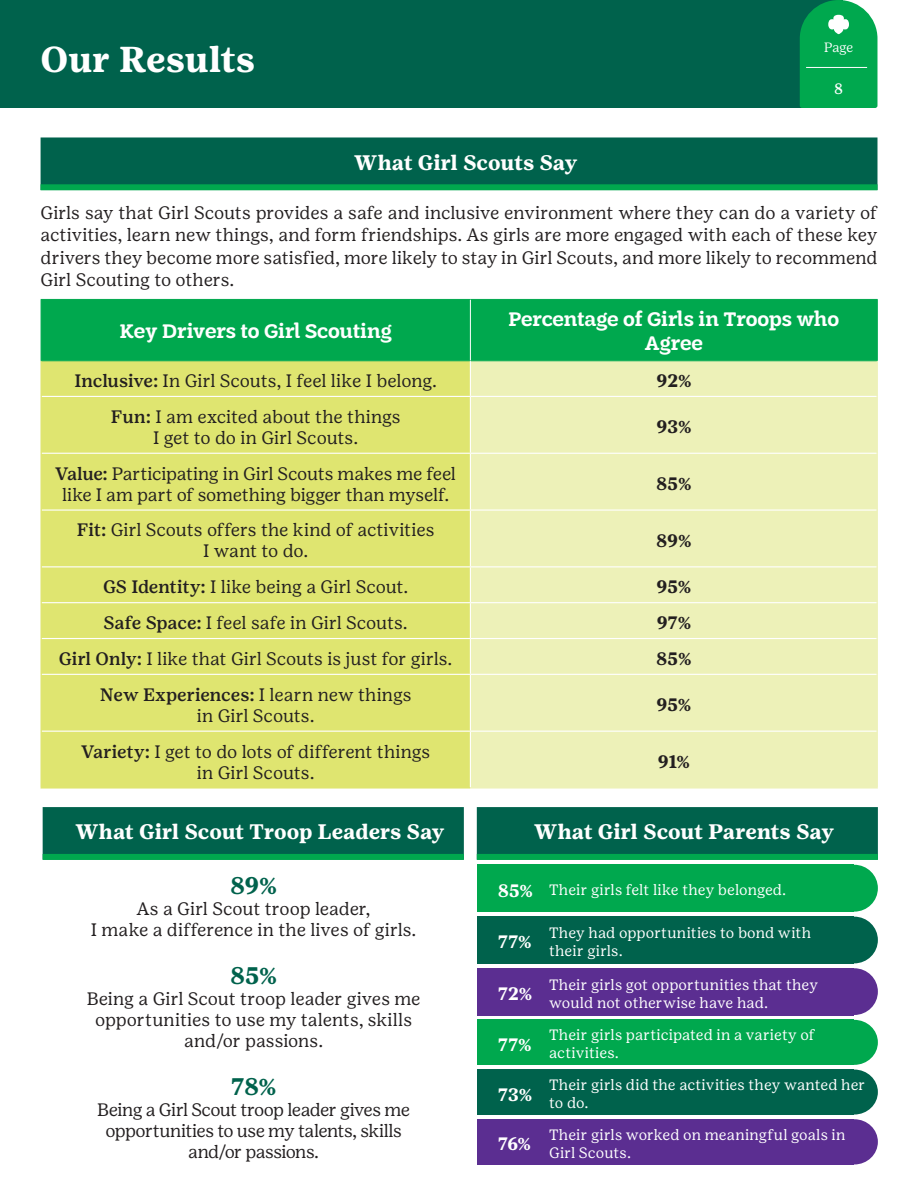
<style>
.page{position:relative;width:918px;height:1188px;background:#fff}
.page>*{position:absolute;margin:0;border:0;box-sizing:border-box;transform-origin:0 0}
.t1{font:700 36px "Girl Scout Text";letter-spacing:-.005em;color:#fff}
.t2{font:700 24px "Girl Scout Text";color:#00624c}
.t3{font:700 21px "Girl Scout Text";letter-spacing:-.005em;color:#fff}
.t4{font:600 21px/24px "Trefoil Slab";letter-spacing:-.01em;color:#fff;text-align:center}
.t5{font:18px/21px "Girl Scout Text";letter-spacing:-.01em;color:#231f20;text-align:center}
.t6{font:18px/21px "Girl Scout Text";letter-spacing:-.035em;color:#231f20;text-align:center}
.t7{font:700 18px "Girl Scout Text";letter-spacing:-.03em;color:#231f20}
.t8{font:700 18px "Girl Scout Text";letter-spacing:-.025em;color:#fff}
.t9{font:15px/18px "Girl Scout Text";letter-spacing:.01em;color:#fff}
.t10{font:500 15px "Girl Scout Text";color:#fff}
.t11{font:300 13.5px "Girl Scout Display";color:#fff}
.s1{font-weight:500}
.s2{font-weight:700;font-size:18px}
</style>
<div class="page">
<div style="left:41px;top:137px;width:836px;height:53px;background:#00624c"></div>
<div style="left:41px;top:184px;width:836px;height:6px;background:#00a84e"></div>
<div style="left:42px;top:300px;width:835px;height:60px;background:#00a84e"></div>
<div style="left:42px;top:361px;width:428px;height:426px;background:#dfe570"></div>
<div style="left:471px;top:361px;width:406px;height:426px;background:#edf1b8"></div>
<hr style="left:41px;top:299px;width:429px;height:1px;background:#00a84e">
<hr style="left:41px;top:300px;width:1px;height:60px;background:#00a84e">
<hr style="left:470px;top:299px;width:408px;height:1px;background:#00a84e">
<hr style="left:877px;top:300px;width:1px;height:60px;background:#00a84e">
<hr style="left:41px;top:360px;width:429px;height:1px;background:#00a84e">
<hr style="left:470px;top:360px;width:408px;height:1px;background:#00a84e">
<hr style="left:470px;top:300px;width:1px;height:60px;background:#fff">
<hr style="left:42px;top:396px;width:428px;height:1px;background:#fff">
<hr style="left:470px;top:396px;width:407px;height:1px;background:#fff">
<hr style="left:42px;top:453px;width:428px;height:1px;background:#fff">
<hr style="left:470px;top:453px;width:407px;height:1px;background:#fff">
<hr style="left:42px;top:509px;width:428px;height:2px;background:#fff">
<hr style="left:470px;top:509px;width:407px;height:2px;background:#fff">
<hr style="left:42px;top:566px;width:428px;height:1px;background:#fff">
<hr style="left:470px;top:566px;width:407px;height:1px;background:#fff">
<hr style="left:42px;top:602px;width:428px;height:1px;background:#fff">
<hr style="left:470px;top:602px;width:407px;height:1px;background:#fff">
<hr style="left:42px;top:638px;width:428px;height:1px;background:#fff">
<hr style="left:470px;top:638px;width:407px;height:1px;background:#fff">
<hr style="left:42px;top:674px;width:428px;height:1px;background:#fff">
<hr style="left:470px;top:674px;width:407px;height:1px;background:#fff">
<hr style="left:42px;top:731px;width:428px;height:1px;background:#fff">
<hr style="left:470px;top:731px;width:407px;height:1px;background:#fff">
<hr style="left:40px;top:361px;width:2px;height:35px;background:#dfe570">
<hr style="left:40px;top:396px;width:2px;height:57px;background:#dfe570">
<hr style="left:40px;top:453px;width:2px;height:57px;background:#dfe570">
<hr style="left:40px;top:510px;width:2px;height:57px;background:#dfe570">
<hr style="left:40px;top:567px;width:2px;height:36px;background:#dfe570">
<hr style="left:40px;top:603px;width:2px;height:36px;background:#dfe570">
<hr style="left:40px;top:639px;width:2px;height:35px;background:#dfe570">
<hr style="left:40px;top:674px;width:2px;height:57px;background:#dfe570">
<hr style="left:40px;top:731px;width:2px;height:56px;background:#dfe570">
<hr style="left:40px;top:787px;width:430px;height:2px;background:#dfe570">
<hr style="left:877px;top:361px;width:1px;height:35px;background:#edf1b8">
<hr style="left:877px;top:396px;width:1px;height:57px;background:#edf1b8">
<hr style="left:877px;top:453px;width:1px;height:57px;background:#edf1b8">
<hr style="left:877px;top:510px;width:1px;height:57px;background:#edf1b8">
<hr style="left:877px;top:567px;width:1px;height:36px;background:#edf1b8">
<hr style="left:877px;top:603px;width:1px;height:36px;background:#edf1b8">
<hr style="left:877px;top:639px;width:1px;height:35px;background:#edf1b8">
<hr style="left:877px;top:674px;width:1px;height:57px;background:#edf1b8">
<hr style="left:877px;top:731px;width:1px;height:56px;background:#edf1b8">
<hr style="left:470px;top:787px;width:408px;height:2px;background:#edf1b8">
<div style="left:477px;top:807px;width:401px;height:53px;background:#00624c"></div>
<div style="left:477px;top:854px;width:401px;height:6px;background:#00a84e"></div>
<div style="left:477px;top:865px;width:377px;height:47px;background:#00a84e"></div>
<div style="left:477px;top:916px;width:377px;height:48px;background:#00624c"></div>
<div style="left:477px;top:1020px;width:377px;height:45px;background:#00a84e"></div>
<div style="left:477px;top:1069px;width:377px;height:46px;background:#00624c"></div>
<div style="left:831px;top:865px;width:47px;height:47px;background:#00a84e;border-radius:50%"></div>
<div style="left:831px;top:917px;width:47px;height:46px;background:#00624c;border-radius:50%"></div>
<div style="left:477px;top:968px;width:377px;height:47px;background:#5b2e91"></div>
<div style="left:831px;top:968px;width:47px;height:47px;background:#5b2e91;border-radius:50%"></div>
<div style="left:831px;top:1020px;width:47px;height:45px;background:#00a84e;border-radius:50%"></div>
<div style="left:831px;top:1070px;width:47px;height:45px;background:#00624c;border-radius:50%"></div>
<div style="left:477px;top:1119px;width:377px;height:45px;background:#5b2e91"></div>
<div style="left:831px;top:1119px;width:47px;height:45px;background:#5b2e91;border-radius:50%"></div>
<div style="left:43px;top:807px;width:421px;height:53px;background:#00624c"></div>
<div style="left:43px;top:854px;width:421px;height:6px;background:#00a84e"></div>
<hr style="left:917px;top:0;width:1px;height:108px;background:#00624c">
<div style="left:0;top:0;width:842px;height:108px;background:#00624c"></div>
<svg style="left:800px;top:0;width:77px;height:108px;background:#13ab5b"></svg>
<h1 class="t1" style="left:40px;top:38px;width:216px">Our Results</h1>
<p class="t11" style="left:824px;top:40px;width:30px">Page</p>
<p class="t10" style="left:834px;top:81px;width:11px">8</p>
<p class="t3" style="left:354px;top:150px;width:225px">What Girl Scouts Say</p>
<p class="t5" style="left:40px;top:201px;width:839px;line-height:22.5px;text-align:justify">Girls say that Girl Scouts provides a safe and inclusive environment where they can do a variety of activities, learn new things, and form friendships. As girls are more engaged with each of these key drivers they become more satisfied, more likely to stay in Girl Scouts, and more likely to recommend Girl Scouting to others.</p>
<p class="t4" style="left:120px;top:319px;width:273px">Key Drivers to Girl Scouting</p>
<p class="t4" style="left:509px;top:307px;width:332px">Percentage of Girls in Troops who<br>Agree</p>
<p class="t5" style="left:75px;top:370px;width:364px"><span class="s1">Inclusive:</span> In Girl Scouts, I feel like I belong.</p>
<p class="t7" style="left:656px;top:370px;width:37px">92%</p>
<p class="t5" style="left:111px;top:406px;width:291px"><span class="s1">Fun:</span> I am excited about the things<br>I get to do in Girl Scouts.</p>
<p class="t7" style="left:656px;top:416px;width:37px">93%</p>
<p class="t5" style="left:55px;top:463px;width:402px"><span class="s1">Value:</span> Participating in Girl Scouts makes me feel like I am part of something bigger than myself.</p>
<p class="t7" style="left:656px;top:473px;width:37px">85%</p>
<p class="t5" style="left:77px;top:520px;width:359px"><span class="s1">Fit:</span> Girl Scouts offers the kind of activities<br>I want to do.</p>
<p class="t7" style="left:656px;top:530px;width:37px">89%</p>
<p class="t5" style="left:103px;top:577px;width:307px"><span class="s1">GS Identity:</span> I like being a Girl Scout.</p>
<p class="t7" style="left:656px;top:576px;width:37px">95%</p>
<p class="t5" style="left:104px;top:612px;width:306px"><span class="s1">Safe Space:</span> I feel safe in Girl Scouts.</p>
<p class="t7" style="left:656px;top:612px;width:36px">97%</p>
<p class="t5" style="left:59px;top:648px;width:395px"><span class="s1">Girl Only:</span> I like that Girl Scouts is just for girls.</p>
<p class="t7" style="left:656px;top:648px;width:37px">85%</p>
<p class="t5" style="left:100px;top:684px;width:313px"><span class="s1">New Experiences:</span> I learn new things in Girl Scouts.</p>
<p class="t7" style="left:656px;top:694px;width:37px">95%</p>
<p class="t5" style="left:81px;top:741px;width:351px"><span class="s1">Variety:</span> I get to do lots of different things in Girl Scouts.</p>
<p class="t7" style="left:658px;top:751px;width:34px">91%</p>
<p class="t3" style="left:75px;top:820px;width:371px">What Girl Scout Troop Leaders Say</p>
<h2 class="t2" style="left:230px;top:872px;width:49px">89%</h2>
<p class="t5" style="left:91px;top:899px;width:327px">As a Girl Scout troop leader,<br>I make a difference in the lives of girls.</p>
<h2 class="t2" style="left:230px;top:962px;width:48px">85%</h2>
<p class="t5" style="left:87px;top:989px;width:335px">Being a Girl Scout troop leader gives me opportunities to use my talents, skills and/or passions.</p>
<h2 class="t2" style="left:231px;top:1073px;width:47px">78%</h2>
<p class="t6" style="left:97px;top:1100px;width:314px">Being a Girl Scout troop leader gives me opportunities to use my talents, skills and/or passions.</p>
<p class="t3" style="left:534px;top:820px;width:301px">What Girl Scout Parents Say</p>
<p class="t9" style="left:498px;top:881px;width:290px"><span class="s2">85%</span> Their girls felt like they belonged.</p>
<p class="t8" style="left:498px;top:932px;width:35px">77%</p>
<p class="t8" style="left:498px;top:983px;width:36px">72%</p>
<p class="t8" style="left:498px;top:1034px;width:35px">77%</p>
<p class="t8" style="left:498px;top:1084px;width:36px">73%</p>
<p class="t8" style="left:498px;top:1133px;width:35px">76%</p>
<p class="t9" style="left:549px;top:924px;width:264px">They had opportunities to bond with their girls.</p>
<p class="t9" style="left:549px;top:976px;width:270px">Their girls got opportunities that they would not otherwise have had.</p>
<p class="t9" style="left:549px;top:1026px;width:267px">Their girls participated in a variety of activities.</p>
<p class="t9" style="left:549px;top:1076px;width:318px">Their girls did the activities they wanted her to do.</p>
<p class="t9" style="left:549px;top:1126px;width:298px">Their girls worked on meaningful goals in<br>Girl Scouts.</p>
</div>
